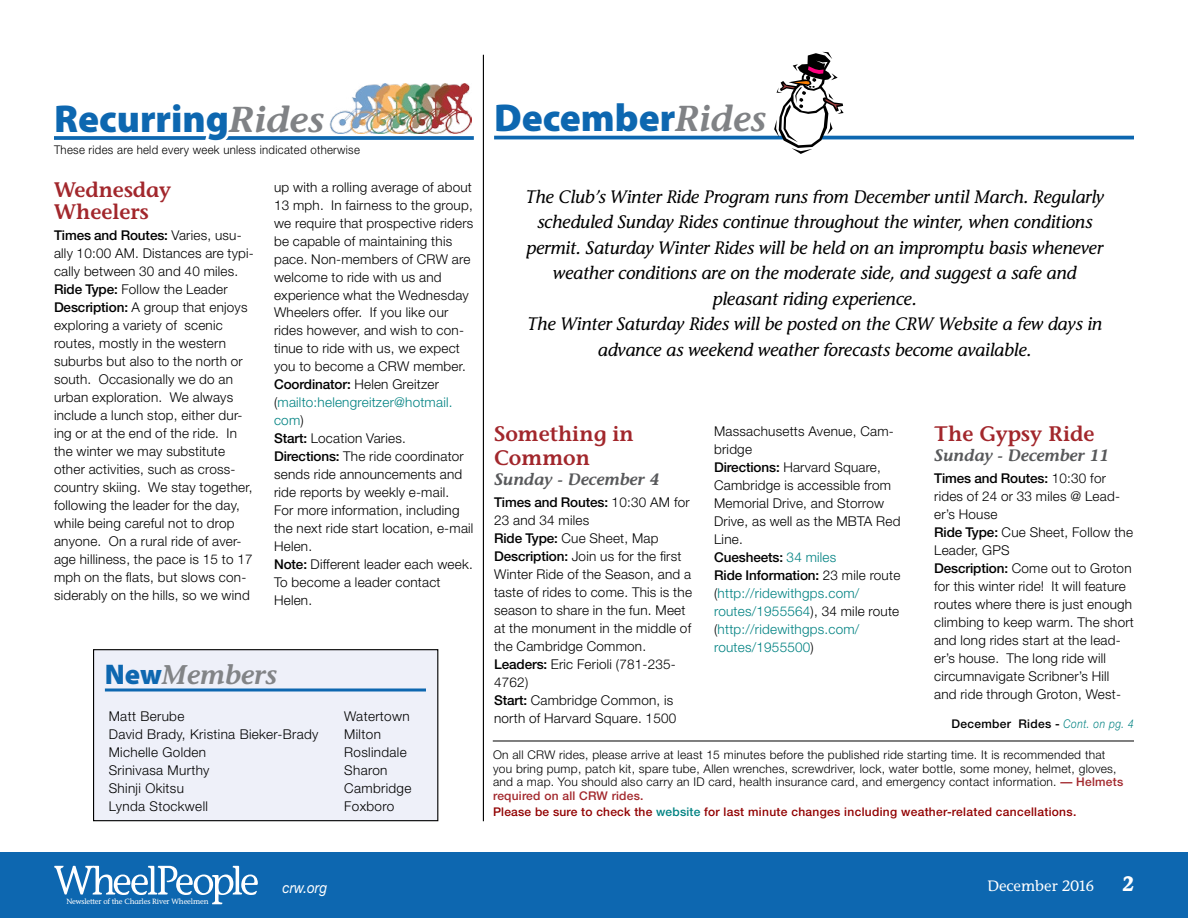
<style>
.page{position:relative;width:1188px;height:918px;background:#fff}
.page>*{position:absolute;margin:0;border:0;box-sizing:border-box;transform-origin:0 0}
.t1{font:900 39px "Myriad Pro";color:#0d67b0}
.t2{font:italic 600 27px "Stone Informal";color:#828487}
.t3{font:600 21px/22.5px "Stone Informal";color:#a2272c}
.t4{font:700 21px "Stone Informal";color:#fff;scale:.9 1}
.t5{font:italic 18px/25.5px "Stone Informal";letter-spacing:-.01em;color:#000;text-align:center}
.t6{font:italic 600 16.5px "Stone Informal";color:#58595b}
.t7{font:15px "Stone Informal";color:#fff}
.t8{font:italic 15px "Helvetica Neue";color:#fff;scale:.9 1}
.t9{font:700 15px "Stone Informal";color:#fff;scale:.9 1}
.t10{font:300 13.5px/18px "Helvetica Neue";letter-spacing:.015em;color:#000}
.t11{font:300 12px/13.5px "Helvetica Neue";letter-spacing:.02em;color:#000}
.t12{font:500 12px "Helvetica Neue";letter-spacing:.025em;color:#910000}
.t13{font:300 12px "Helvetica Neue";letter-spacing:.02em;color:#000;scale:.95 1}
.t14{font:500 12px "Helvetica Neue";letter-spacing:.025em;color:#000}
.t15{font:7.5px "Stone Informal";letter-spacing:-.02em;color:#fff}
.s1{font-family:"Stone Informal";font-weight:600;font-style:italic;font-size:36px;color:#808285}
.s2{font-weight:500}
.s3{color:#008282}
.s4{font-family:"Myriad Pro";font-weight:900;font-style:normal;font-size:28.5px;color:#0d67b0}
.s5{font-weight:300;font-style:italic;color:#008282}
.s6{font-weight:500;color:#a2272c}
</style>
<div class="page">
<div style="left:0;top:852px;width:1188px;height:66px;background:#0d67b0"></div>
<svg style="left:54px;top:866px;width:204px;height:38px"></svg>
<svg style="left:54px;top:136px;width:420px;height:4px;background:#1b70b4"></svg>
<svg style="left:201px;top:136px;width:34px;height:4px"></svg>
<img style="left:329px;top:83px;width:143px;height:51px">
<hr style="left:483px;top:55px;width:1px;height:766px;background:#000">
<div style="left:94px;top:650px;width:344px;height:171px;background:#eef0f9"></div>
<div style="left:93px;top:649px;width:345px;height:172px;border:1px solid #000"></div>
<svg style="left:105px;top:688px;width:321px;height:4px"></svg>
<hr style="left:494px;top:136px;width:640px;height:3px;background:#0d67b0">
<svg style="left:774px;top:52px;width:70px;height:102px"></svg>
<hr style="left:493px;top:741px;width:641px;height:1px;background:#000">
<h1 class="t1" style="left:54px;top:96px;width:273px">Recurring<span class="s1">Rides</span></h1>
<p class="t13" style="left:54px;top:143px;width:324px">These rides are held every week unless indicated otherwise</p>
<h3 class="t3" style="left:54px;top:178px;width:119px">Wednesday<br>Wheelers</h3>
<p class="t10" style="left:54px;top:226px;width:201px"><span class="s2">Times and Routes:</span> Varies, usu&shy;ally 10:00 AM. Distances are typi&shy;cally between 30 and 40 miles.<br><span class="s2">Ride Type:</span> Follow the Leader<br><span class="s2">Description:</span> A group that enjoys exploring a variety of scenic routes, mostly in the western suburbs but also to the north or south. Occasionally we do an urban exploration. We always include a lunch stop, either dur&shy;ing or at the end of the ride. In the winter we may substitute other activities, such as cross&shy;country skiing. We stay together, following the leader for the day, while being careful not to drop anyone. On a rural ride of aver&shy;age hilliness, the pace is 15 to 17 mph on the flats, but slows con&shy;siderably on the hills, so we wind</p>
<p class="t10" style="left:274px;top:177px;width:201px">up with a rolling average of about<br>13 mph. In fairness to the group, we require that prospective riders be capable of maintaining this pace. Non-members of CRW are welcome to ride with us and experience what the Wednesday<br>Wheelers offer. If you like our rides however, and wish to con&shy;tinue to ride with us, we expect you to become a CRW member.<br><span class="s2">Coordinator:</span> Helen Greitzer (<span class="s3">mailto:helengreitzer@hotmail. com</span>)<br><span class="s2">Start:</span> Location Varies.<br><span class="s2">Directions:</span> The ride coordinator sends ride announcements and ride reports by weekly e-mail.<br>For more information, including the next ride start location, e-mail<br>Helen.<br><span class="s2">Note:</span> Different leader each week.<br>To become a leader contact<br>Helen.</p>
<h2 class="t2" style="left:105px;top:658px;width:174px"><span class="s4">New</span>Members</h2>
<p class="t10" style="left:109px;top:706px;width:77px">Matt Berube</p>
<p class="t10" style="left:344px;top:706px;width:67px">Watertown</p>
<p class="t10" style="left:109px;top:724px;width:211px">David Brady, Kristina Bieker-Brady</p>
<p class="t10" style="left:344px;top:724px;width:38px">Milton</p>
<p class="t10" style="left:109px;top:742px;width:99px">Michelle Golden</p>
<p class="t10" style="left:344px;top:742px;width:64px">Roslindale</p>
<p class="t10" style="left:109px;top:760px;width:102px">Srinivasa Murthy</p>
<p class="t10" style="left:344px;top:760px;width:45px">Sharon</p>
<p class="t10" style="left:109px;top:778px;width:77px">Shinji Okitsu</p>
<p class="t10" style="left:344px;top:778px;width:69px">Cambridge</p>
<p class="t10" style="left:109px;top:796px;width:101px">Lynda Stockwell</p>
<p class="t10" style="left:344px;top:796px;width:52px">Foxboro</p>
<h1 class="t1" style="left:494px;top:96px;width:274px">December<span class="s1">Rides</span></h1>
<p class="t5" style="left:525px;top:184px;width:580px">The Club’s Winter Ride Program runs from December until March. Regularly scheduled Sunday Rides continue throughout the winter, when conditions permit. Saturday Winter Rides will be held on an impromptu basis whenever weather conditions are on the moderate side, and suggest a safe and pleasant riding experience.<br>The Winter Saturday Rides will be posted on the CRW Website a few days in advance as weekend weather forecasts become available.</p>
<h3 class="t3" style="left:494px;top:422px;width:141px;line-height:24px">Something in<br>Common</h3>
<p class="t6" style="left:494px;top:469px;width:167px">Sunday - December 4</p>
<p class="t10" style="left:494px;top:493px;width:199px"><span class="s2">Times and Routes:</span> 10:30 AM for<br>23 and 34 miles<br><span class="s2">Ride Type:</span> Cue Sheet, Map<br><span class="s2">Description:</span> Join us for the first<br>Winter Ride of the Season, and a taste of rides to come. This is the season to share in the fun. Meet at the monument in the middle of the Cambridge Common.<br><span class="s2">Leaders:</span> Eric Ferioli (781-235-<br>4762)<br><span class="s2">Start:</span> Cambridge Common, is north of Harvard Square. 1500</p>
<p class="t10" style="left:714px;top:422px;width:188px">Massachusetts Avenue, Cam&shy;bridge<br><span class="s2">Directions:</span> Harvard Square,<br>Cambridge is accessible from<br>Memorial Drive, and Storrow<br>Drive, as well as the MBTA Red<br>Line.<br><span class="s2">Cuesheets:</span> <span class="s3">34 miles<br></span><span class="s2">Ride Information:</span> 23 mile route (<span class="s3">http://ridewithgps.com/ routes/1955564</span>), 34 mile route (<span class="s3">http://ridewithgps.com/ routes/1955500</span>)</p>
<h3 class="t3" style="left:934px;top:422px;width:162px">The Gypsy Ride</h3>
<p class="t6" style="left:934px;top:445px;width:177px">Sunday - December 11</p>
<p class="t10" style="left:934px;top:469px;width:201px"><span class="s2">Times and Routes:</span> 10:30 for rides of 24 or 33 miles @ Lead&shy;er’s House<br><span class="s2">Ride Type:</span> Cue Sheet, Follow the<br>Leader, GPS<br><span class="s2">Description:</span> Come out to Groton for this winter ride! It will feature routes where there is just enough climbing to keep warm. The short and long rides start at the lead&shy;er’s house. The long ride will circumnavigate Scribner’s Hill and ride through Groton, West-</p>
<p class="t14" style="left:951px;top:716px;width:184px">December Rides - <span class="s5">Cont. on pg. 4</span></p>
<p class="t11" style="left:493px;top:748px;width:632px">On all CRW rides, please arrive at least 15 minutes before the published ride starting time. It is recommended that you bring pump, patch kit, spare tube, Allen wrenches, screwdriver, lock, water bottle, some money, helmet, gloves, and a map. You should also carry an ID card, health insurance card, and emergency contact information. <span class="s6">— Helmets required on all CRW rides.</span></p>
<p class="t12" style="left:493px;top:805px;width:585px">Please be sure to check the <span class="s3">website</span> for last minute changes including weather-related cancellations.</p>
<p class="t15" style="left:66px;top:897px;width:144px">Newsletter of the Charles River Wheelmen</p>
<h3 class="t4" style="left:1123px;top:870px;width:15px">2</h3>
<p class="t7" style="left:987px;top:877px;width:109px">December 2016</p>
<p class="t8" style="left:282px;top:878px;width:51px">crw.org</p>
<p class="t9" style="left:1126px;top:876px;width:11px">2</p>
</div>
